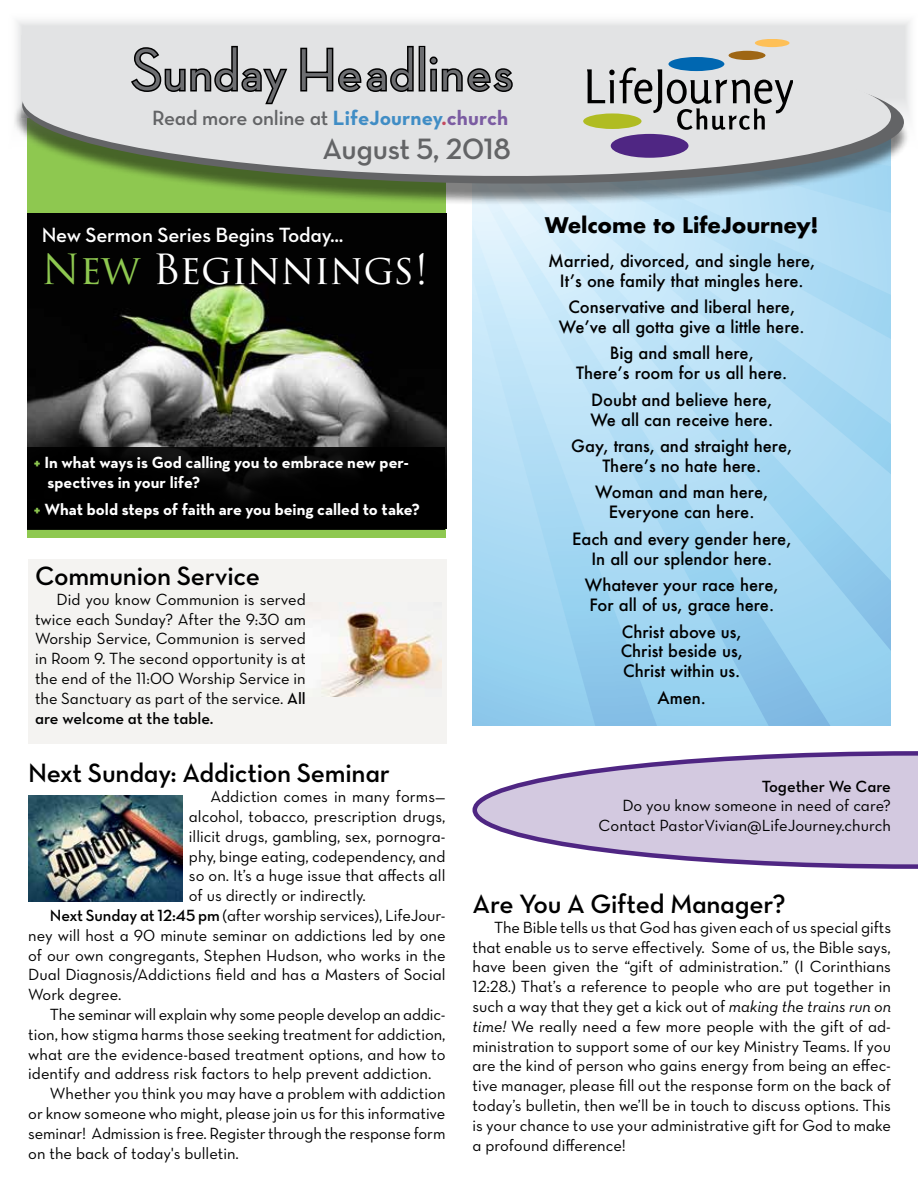
<style>
.page{position:relative;width:918px;height:1188px;background:#fff}
.page>*{position:absolute;margin:0;border:0;box-sizing:border-box;transform-origin:0 0}
.t1{font:500 60px "Neutra Disp";letter-spacing:.025em;color:#6d6e71}
.t2{font:40.5px "Trajan Pro 3";letter-spacing:-.01em;color:#fff}
.t3{font:30px "Neutra Text Demi Alt";letter-spacing:-.01em;color:#636466}
.t4{font:27px "Neutra Text Demi Alt";letter-spacing:-.01em;color:#000}
.t5{font:21px "Neutra Text Demi Alt";letter-spacing:-.01em;color:#636466}
.t6{font:21px "Neutra Text Demi Alt";letter-spacing:-.01em;color:#fff}
.t7{font:700 21px "Futura";letter-spacing:-.01em;color:#000}
.t8{font:16.5px/19.8px "Neutra Text Book Alt";color:#000;text-align:justify}
.t9{font:500 16.5px/19.8px "Futura";color:#000;text-align:center}
.t10{font:700 16.5px/19.8px "Neutra Text";color:#fff}
.t11{font:16.5px "Neutra Text Demi Alt";color:#000}
.s1{font-family:"Neutra Text Bold Alt";color:#408dc5}
.s2{font-family:"Neutra Text Bold Alt";color:#c4495e}
.s3{font-family:"Neutra Text Bold Alt";color:#7b5ca2}
.s4{color:#8ec850}
.s5{font-family:"Neutra Text Demi Alt"}
.s6{font-family:"Neutra Text Book Italic Alt"}
</style>
<div class="page">
<div style="left:27px;top:98px;width:419px;height:440px;background:#8ec850"></div>
<svg style="left:472px;top:207px;width:419px;height:519px;background:#addaf3"></svg>
<svg style="left:472px;top:751px;width:446px;height:118px"></svg>
<svg style="left:16px;top:20px;width:895px;height:85px;fill:#e2e3e4"></svg>
<div style="left:13px;top:51px;width:897px;height:156px;background:#000;opacity:.5"></div>
<svg style="left:19px;top:40px;width:888px;height:147px"></svg>
<svg style="left:20px;top:36px;width:874px;height:144px;background:#ccd1cc"></svg>
<svg style="left:129px;top:44px;width:161px;height:62px;background:#abacad"></svg>
<svg style="left:299px;top:44px;width:116px;height:49px;background:#969697"></svg>
<div style="left:419px;top:46px;width:6px;height:45px;border:3px solid #000"></div>
<svg style="left:428px;top:55px;width:86px;height:38px;background:#8f9091"></svg>
<div style="left:611px;top:134px;width:78px;height:24px;background:#4f2683;border-radius:50%"></div>
<svg style="left:583px;top:113px;width:59px;height:16px"></svg>
<div style="left:669px;top:57px;width:55px;height:14px;background:#0067b1;border-radius:50%"></div>
<div style="left:729px;top:51px;width:37px;height:9px;background:#9e6614;border-radius:50%"></div>
<svg style="left:755px;top:40px;width:35px;height:7px"></svg>
<svg style="left:587px;top:67px;width:206px;height:63px;background:#b0b2ac"></svg>
<img style="left:28px;top:214px;width:418px;height:314px">
<div style="left:27px;top:447px;width:418px;height:82px;background:#000"></div>
<img style="left:28px;top:796px;width:154px;height:106px">
<div style="left:28px;top:559px;width:419px;height:185px;background:#f4f3f1"></div>
<img style="left:322px;top:612px;width:119px;height:85px">
<h1 class="t1" style="left:131px;top:37px;width:383px">Sunday Headlines</h1>
<h3 class="t3" style="left:323px;top:131px;width:190px">August 5, 2018</h3>
<p class="t5" style="left:152px;top:105px;width:358px">Read more online at <span class="s1">LifeJourney</span><span class="s2">.</span><span class="s3">church</span></p>
<p class="t6" style="left:42px;top:222px;width:303px">New Sermon Series Begins Today...</p>
<h2 class="t2" style="left:42px;top:242px;width:388px"><span class="s4">New</span> Beginnings!</h2>
<p class="t10" style="left:47px;top:453px;width:363px;text-indent:-13px"><span class="s4">+</span> In what ways is God calling you to embrace new per&shy;spectives in your life?</p>
<p class="t10" style="left:34px;top:499px;width:387px"><span class="s4">+</span> What bold steps of faith are you being called to take?</p>
<h3 class="t4" style="left:35px;top:559px;width:227px">Communion Service</h3>
<p class="t8" style="left:35px;top:589px;width:272px;text-indent:22px">Did you know Communion is served twice each Sunday? After the 9:30 am Worship Service, Communion is served in Room 9. The second opportunity is at the end of the 11:00 Worship Service in the Sanctuary as part of the service. <span class="s5">All</span></p>
<p class="t11" style="left:35px;top:708px;width:180px">are welcome at the table.</p>
<p class="t7" style="left:545px;top:210px;width:275px">Welcome to LifeJourney!</p>
<p class="t9" style="left:548px;top:250px;width:269px">Married, divorced, and single here,<br>It’s one family that mingles here.</p>
<p class="t9" style="left:559px;top:297px;width:247px">Conservative and liberal here,<br>We’ve all gotta give a little here.</p>
<p class="t9" style="left:576px;top:343px;width:213px">Big and small here,<br>There’s room for us all here.</p>
<p class="t9" style="left:590px;top:390px;width:184px;text-align:left">Doubt and believe here,<br>We all can receive here.</p>
<p class="t9" style="left:571px;top:436px;width:222px">Gay, trans, and straight here,<br>There’s no hate here.</p>
<p class="t9" style="left:595px;top:482px;width:174px">Woman and man here,<br>Everyone can here.</p>
<p class="t9" style="left:572px;top:529px;width:221px">Each and every gender here,<br>In all our splendor here.</p>
<p class="t9" style="left:585px;top:575px;width:195px;text-align:left">Whatever your race here,<br>For all of us, grace here.</p>
<p class="t9" style="left:621px;top:621px;width:124px;text-align:justify">Christ above us, Christ beside us, Christ within us.</p>
<p class="t9" style="left:657px;top:687px;width:50px">Amen.</p>
<h3 class="t4" style="left:28px;top:757px;width:363px">Next Sunday: Addiction Seminar</h3>
<p class="t8" style="left:211px;top:786px;width:236px">Addiction comes in many forms—</p>
<p class="t8" style="left:189px;top:806px;width:258px">alcohol, tobacco, prescription drugs,</p>
<p class="t8" style="left:189px;top:826px;width:258px">illicit drugs, gambling, sex, pornogra-</p>
<p class="t8" style="left:189px;top:846px;width:258px">phy, binge eating, codependency, and</p>
<p class="t8" style="left:189px;top:866px;width:258px">so on. It’s a huge issue that affects all</p>
<p class="t8" style="left:189px;top:885px;width:179px">of us directly or indirectly.</p>
<p class="t8" style="left:50px;top:905px;width:397px"><span class="s5">Next Sunday at 12:45 pm</span> (after worship services), LifeJour-</p>
<p class="t8" style="left:28px;top:925px;width:419px">ney will host a 90 minute seminar on addictions led by one</p>
<p class="t8" style="left:28px;top:945px;width:419px">of our own congregants, Stephen Hudson, who works in the</p>
<p class="t8" style="left:28px;top:965px;width:419px">Dual Diagnosis/Addictions field and has a Masters of Social</p>
<p class="t8" style="left:28px;top:984px;width:95px">Work degree.</p>
<p class="t8" style="left:50px;top:1004px;width:397px">The seminar will explain why some people develop an addic-</p>
<p class="t8" style="left:28px;top:1024px;width:419px">tion, how stigma harms those seeking treatment for addiction,</p>
<p class="t8" style="left:28px;top:1044px;width:419px">what are the evidence-based treatment options, and how to</p>
<p class="t8" style="left:28px;top:1064px;width:405px">identify and address risk factors to help prevent addiction.</p>
<p class="t8" style="left:50px;top:1083px;width:397px">Whether you think you may have a problem with addiction</p>
<p class="t8" style="left:28px;top:1103px;width:419px">or know someone who might, please join us for this informative</p>
<p class="t8" style="left:28px;top:1123px;width:419px">seminar! Admission is free. Register through the response form</p>
<p class="t8" style="left:28px;top:1143px;width:212px">on the back of today's bulletin.</p>
<p class="t11" style="left:762px;top:776px;width:131px">Together We Care</p>
<p class="t8" style="left:599px;top:796px;width:294px;text-align:right">Do you know someone in need of care?<br>Contact PastorVivian@LifeJourney.church</p>
<h3 class="t4" style="left:472px;top:887px;width:315px">Are You A Gifted Manager?</h3>
<p class="t8" style="left:473px;top:917px;width:420px;text-indent:22px">The Bible tells us that God has given each of us special gifts that enable us to serve effectively. Some of us, the Bible says, have been given the “gift of administration.” (I Corinthians 12:28.) That’s a reference to people who are put together in such a way that they get a kick out of <span class="s6">making the trains run on time!</span> We really need a few more people with the gift of ad&shy;ministration to support some of our key Ministry Teams. If you are the kind of person who gains energy from being an effec&shy;tive manager, please fill out the response form on the back of today’s bulletin, then we’ll be in touch to discuss options. This is your chance to use your administrative gift for God to make a profound difference!</p>
</div>
